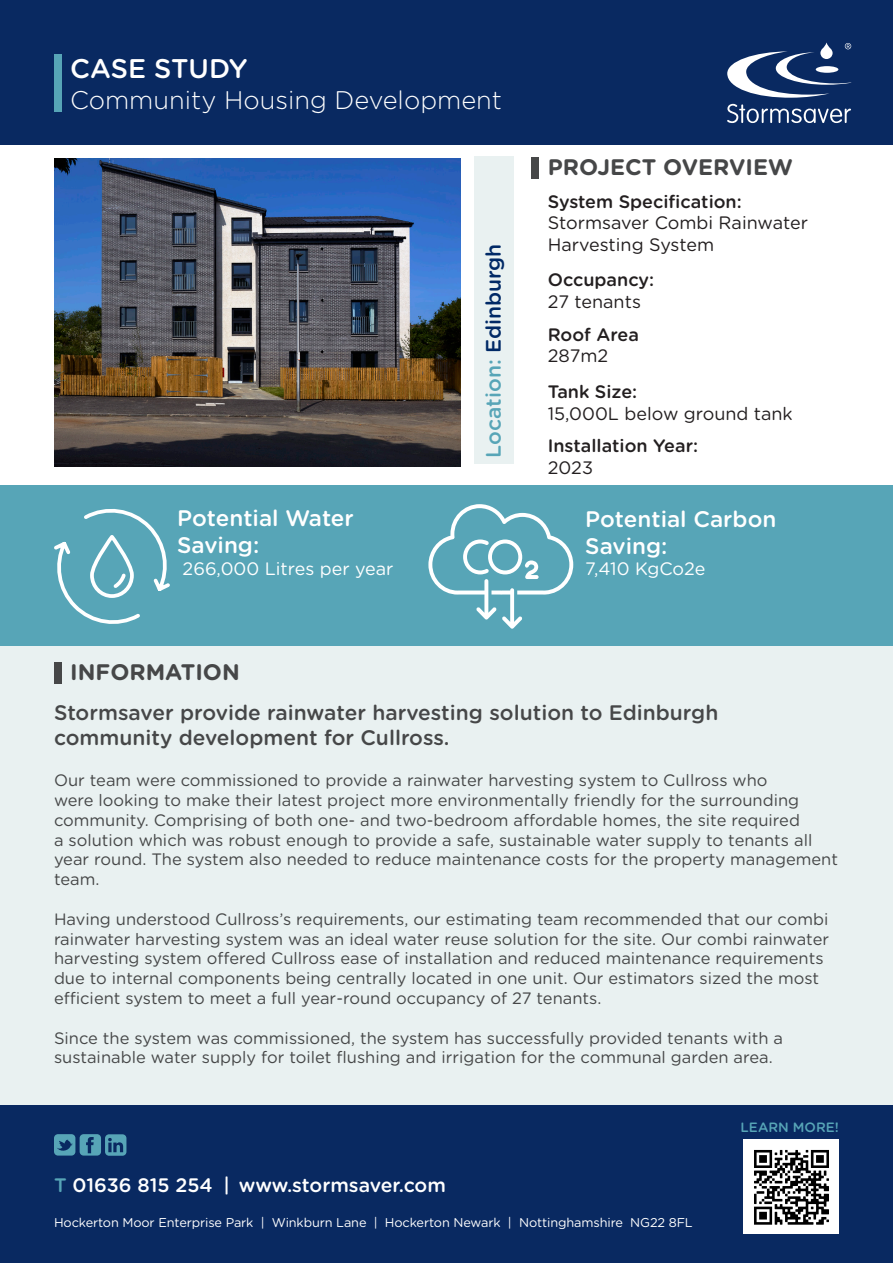
<style>
.page{position:relative;width:893px;height:1263px;background:#fff}
.page>*{position:absolute;margin:0;border:0;box-sizing:border-box;transform-origin:0 0}
.t1{font:500 27px "Gotham Rounded";color:#fff}
.t2{font:300 25.5px "Gotham Rounded";color:#fff}
.t3{font:500 22.5px/27px "Gotham Rounded";color:#fff}
.t4{font:700 22.5px "Gotham Rounded";color:#464748}
.t5{font:500 21px/25.2px "Gotham Rounded";color:#464748}
.t6{font:500 21px "Gotham Rounded";color:#57a5b7}
.t7{font:500 19.5px "Gotham Rounded";color:#fff}
.t8{font:18px/21.6px "Gotham Rounded";color:#231f20}
.t9{font:500 18px "Gotham Rounded";color:#231f20}
.t10{font:18px "Gotham Rounded";color:#fff}
.t11{font:16.5px/19.8px "Gotham Rounded";color:#464748}
.t12{font:500 13.5px "Gotham Rounded";color:#57a5b7}
.t13{font:12.75px "Gotham Rounded";letter-spacing:-.01em;color:#fff}
.s1{color:#002966}
.s2{color:#57a5b7}
</style>
<div class="page">
<div style="left:0;top:1105px;width:893px;height:158px;background:#092961"></div>
<div style="left:0;top:485px;width:893px;height:161px;background:#57a5b7"></div>
<div style="left:0;top:0;width:893px;height:145px;background:#092961"></div>
<div style="left:54px;top:54px;width:8px;height:57px;background:#57a5b7"></div>
<svg style="left:727px;top:104px;width:124px;height:19px"></svg>
<svg style="left:727px;top:43px;width:124px;height:55px"></svg>
<svg style="left:54px;top:1134px;width:72px;height:22px"></svg>
<div style="left:474px;top:156px;width:40px;height:308px;background:#e9f1f1"></div>
<div style="left:0;top:646px;width:893px;height:459px;background:#e9f1f1"></div>
<div style="left:531px;top:157px;width:8px;height:22px;background:#464748"></div>
<div style="left:54px;top:663px;width:8px;height:21px;background:#464748"></div>
<svg style="left:428px;top:504px;width:145px;height:125px"></svg>
<svg style="left:54px;top:509px;width:116px;height:115px"></svg>
<img style="left:744px;top:1139px;width:95px;height:94px">
<img style="left:54px;top:158px;width:407px;height:309px">
<p class="t1" style="left:70px;top:49px;width:179px">CASE STUDY</p>
<p class="t2" style="left:70px;top:83px;width:433px">Community Housing Development</p>
<p class="t3" style="left:177px;top:504px;width:178px">Potential Water<br>Saving:</p>
<p class="t10" style="left:183px;top:556px;width:212px">266,000 Litres per year</p>
<p class="t4" style="left:70px;top:656px;width:171px">INFORMATION</p>
<p class="t6" style="left:478px;top:458px;width:215px;rotate:-90deg">Location: <span class="s1">Edinburgh</span></p>
<p class="t4" style="left:548px;top:150px;width:247px">PROJECT OVERVIEW</p>
<p class="t9" style="left:548px;top:188px;width:196px">System Specification:</p>
<p class="t8" style="left:548px;top:211px;width:262px">Stormsaver Combi Rainwater<br>Harvesting System</p>
<p class="t9" style="left:548px;top:267px;width:108px">Occupancy:</p>
<p class="t8" style="left:548px;top:290px;width:95px">27 tenants</p>
<p class="t9" style="left:548px;top:322px;width:93px">Roof Area</p>
<p class="t8" style="left:548px;top:344px;width:62px">287m2</p>
<p class="t9" style="left:548px;top:379px;width:91px">Tank Size:</p>
<p class="t8" style="left:548px;top:402px;width:247px">15,000L below ground tank</p>
<p class="t9" style="left:548px;top:433px;width:152px">Installation Year:</p>
<p class="t8" style="left:548px;top:456px;width:47px">2023</p>
<p class="t3" style="left:585px;top:504px;width:193px">Potential Carbon<br>Saving:</p>
<p class="t10" style="left:585px;top:557px;width:122px">7,410 KgCo2e</p>
<p class="t5" style="left:54px;top:699px;width:666px">Stormsaver provide rainwater harvesting solution to Edinburgh community development for Cullross.</p>
<p class="t11" style="left:54px;top:770px;width:786px">Our team were commissioned to provide a rainwater harvesting system to Cullross who<br>were looking to make their latest project more environmentally friendly for the surrounding community. Comprising of both one- and two-bedroom affordable homes, the site required<br>a solution which was robust enough to provide a safe, sustainable water supply to tenants all year round. The system also needed to reduce maintenance costs for the property management team.</p>
<p class="t11" style="left:54px;top:908px;width:777px">Having understood Cullross’s requirements, our estimating team recommended that our combi rainwater harvesting system was an ideal water reuse solution for the site. Our combi rainwater harvesting system offered Cullross ease of installation and reduced maintenance requirements due to internal components being centrally located in one unit. Our estimators sized the most efficient system to meet a full year-round occupancy of 27 tenants.</p>
<p class="t11" style="left:54px;top:1027px;width:730px">Since the system was commissioned, the system has successfully provided tenants with a sustainable water supply for toilet flushing and irrigation for the communal garden area.</p>
<p class="t7" style="left:54px;top:1171px;width:393px"><span class="s2">T</span> 01636 815 254 | www.stormsaver.com</p>
<p class="t13" style="left:54px;top:1213px;width:640px">Hockerton Moor Enterprise Park | Winkburn Lane | Hockerton Newark | Nottinghamshire NG22 8FL</p>
<p class="t12" style="left:741px;top:1117px;width:100px">LEARN MORE!</p>
</div>
